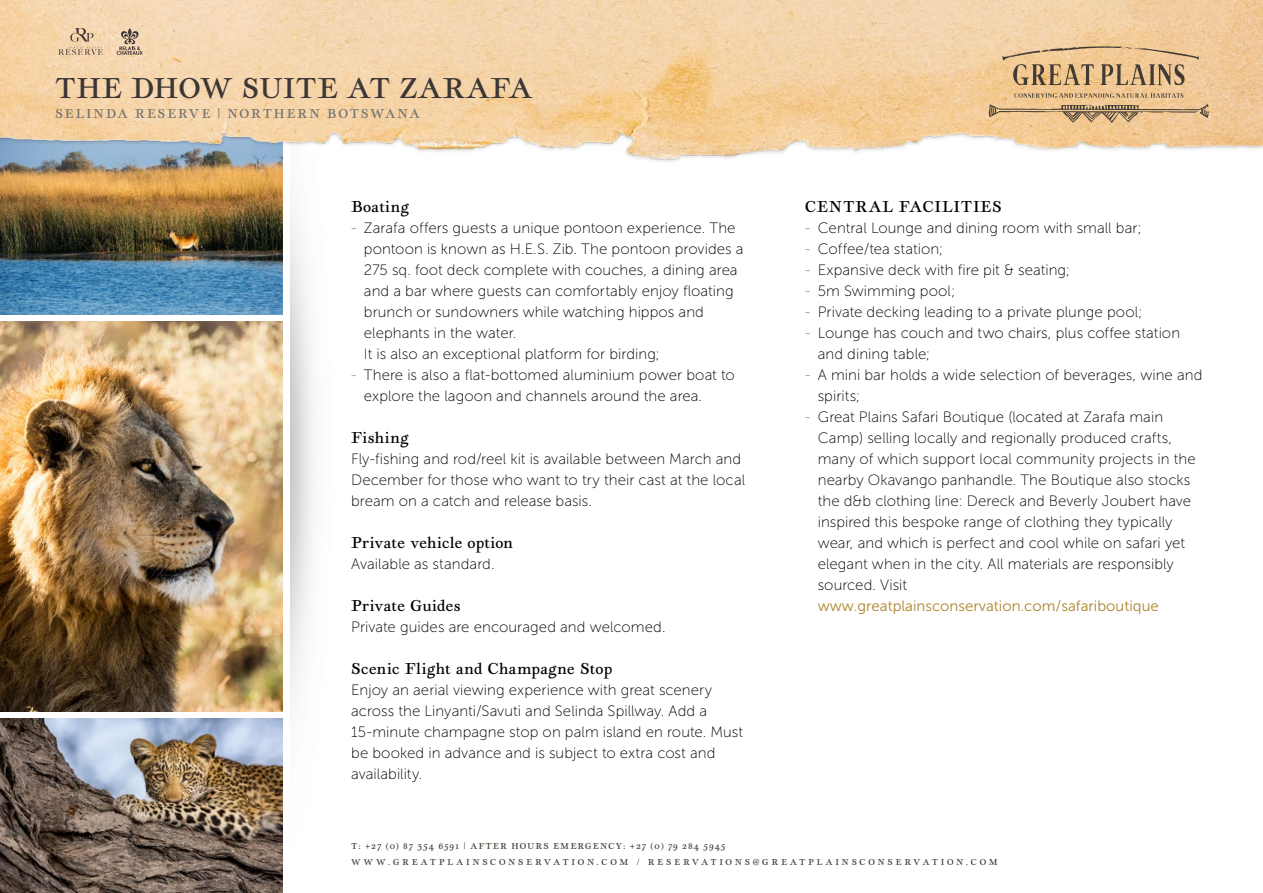
<style>
.page{position:relative;width:1263px;height:893px;background:#fff}
.page>*{position:absolute;margin:0;border:0;box-sizing:border-box;transform-origin:0 0}
.t1{font:30px "Geographica";letter-spacing:.02em;color:#3d3636}
.t2{font:16.5px "Geographica";letter-spacing:.025em;color:#000}
.t3{font:15px/21px "Museo Sans 100";letter-spacing:.005em;color:#000}
.t4{font:15px "Museo Sans 300";color:#ae852d}
.t5{font:13.5px "Geographica";letter-spacing:.12em;color:#737471}
.t6{font:9px/16.5px "Geographica";letter-spacing:.3em;color:#413b33}
.s1{color:#737471}
</style>
<div class="page">
<img style="left:0;top:175px;width:283px;height:140px">
<img style="left:0;top:719px;width:283px;height:174px">
<img style="left:0;top:322px;width:283px;height:390px">
<img style="left:0;top:0;width:1263px;height:175px">
<svg style="left:1014px;top:93px;width:169px;height:5px"></svg>
<svg style="left:989px;top:104px;width:220px;height:19px;background:#cdab80"></svg>
<svg style="left:1002px;top:46px;width:197px;height:39px;background:#d1af83"></svg>
<svg style="left:117px;top:28px;width:26px;height:27px"></svg>
<svg style="left:59px;top:28px;width:44px;height:27px"></svg>
<h1 class="t1" style="left:55px;top:70px;width:479px">THE DHOW SUITE AT ZARAFA</h1>
<p class="t5" style="left:55px;top:105px;width:366px">SELINDA RESERVE | NORTHERN BOTSWANA</p>
<p class="t2" style="left:351px;top:197px;width:60px">Boating</p>
<p class="t3" style="left:364px;top:217px;width:381px;text-indent:-13px"><span class="s1">-</span> Zarafa offers guests a unique pontoon experience. The pontoon is known as H.E.S. Zib. The pontoon provides a 275 sq. foot deck complete with couches, a dining area and a bar where guests can comfortably enjoy floating brunch or sundowners while watching hippos and elephants in the water.<br>It is also an exceptional platform for birding;</p>
<p class="t3" style="left:364px;top:364px;width:372px;text-indent:-13px"><span class="s1">-</span> There is also a flat-bottomed aluminium power boat to explore the lagoon and channels around the area.</p>
<p class="t2" style="left:351px;top:428px;width:59px">Fishing</p>
<p class="t3" style="left:351px;top:448px;width:396px">Fly-fishing and rod/reel kit is available between March and<br>December for those who want to try their cast at the local bream on a catch and release basis.</p>
<p class="t2" style="left:351px;top:533px;width:164px">Private vehicle option</p>
<p class="t3" style="left:351px;top:553px;width:145px">Available as standard.</p>
<p class="t2" style="left:351px;top:596px;width:111px">Private Guides</p>
<p class="t3" style="left:351px;top:616px;width:316px">Private guides are encouraged and welcomed.</p>
<p class="t2" style="left:351px;top:659px;width:263px">Scenic Flight and Champagne Stop</p>
<p class="t3" style="left:351px;top:679px;width:394px">Enjoy an aerial viewing experience with great scenery across the Linyanti/Savuti and Selinda Spillway. Add a 15-minute champagne stop on palm island en route. Must be booked in advance and is subject to extra cost and availability.</p>
<p class="t2" style="left:805px;top:197px;width:198px">CENTRAL FACILITIES</p>
<p class="t3" style="left:805px;top:217px;width:338px"><span class="s1">-</span> Central Lounge and dining room with small bar;</p>
<p class="t3" style="left:805px;top:238px;width:140px"><span class="s1">-</span> Coffee/tea station;</p>
<p class="t3" style="left:805px;top:259px;width:267px"><span class="s1">-</span> Expansive deck with fire pit &amp; seating;</p>
<p class="t3" style="left:805px;top:280px;width:152px"><span class="s1">-</span> 5m Swimming pool;</p>
<p class="t3" style="left:805px;top:301px;width:339px"><span class="s1">-</span> Private decking leading to a private plunge pool;</p>
<p class="t3" style="left:818px;top:322px;width:364px;text-indent:-13px"><span class="s1">-</span> Lounge has couch and two chairs, plus coffee station and dining table;</p>
<p class="t3" style="left:818px;top:364px;width:386px;text-indent:-13px"><span class="s1">-</span> A mini bar holds a wide selection of beverages, wine and spirits;</p>
<p class="t3" style="left:818px;top:406px;width:380px;text-indent:-13px"><span class="s1">-</span> Great Plains Safari Boutique (located at Zarafa main Camp) selling locally and regionally produced crafts, many of which support local community projects in the nearby Okavango panhandle. The Boutique also stocks the d&amp;b clothing line: Dereck and Beverly Joubert have inspired this bespoke range of clothing they typically wear, and which is perfect and cool while on safari yet elegant when in the city. All materials are responsibly sourced. Visit</p>
<p class="t4" style="left:818px;top:598px;width:343px">www.greatplainsconservation.com/safariboutique</p>
<p class="t6" style="left:351px;top:837px;width:648px">T: +27 (0) 87 354 6591 | AFTER HOURS EMERGENCY: +27 (0) 79 284 5945<br>WWW.GREATPLAINSCONSERVATION.COM / RESERVATIONS@GREATPLAINSCONSERVATION.COM</p>
</div>
